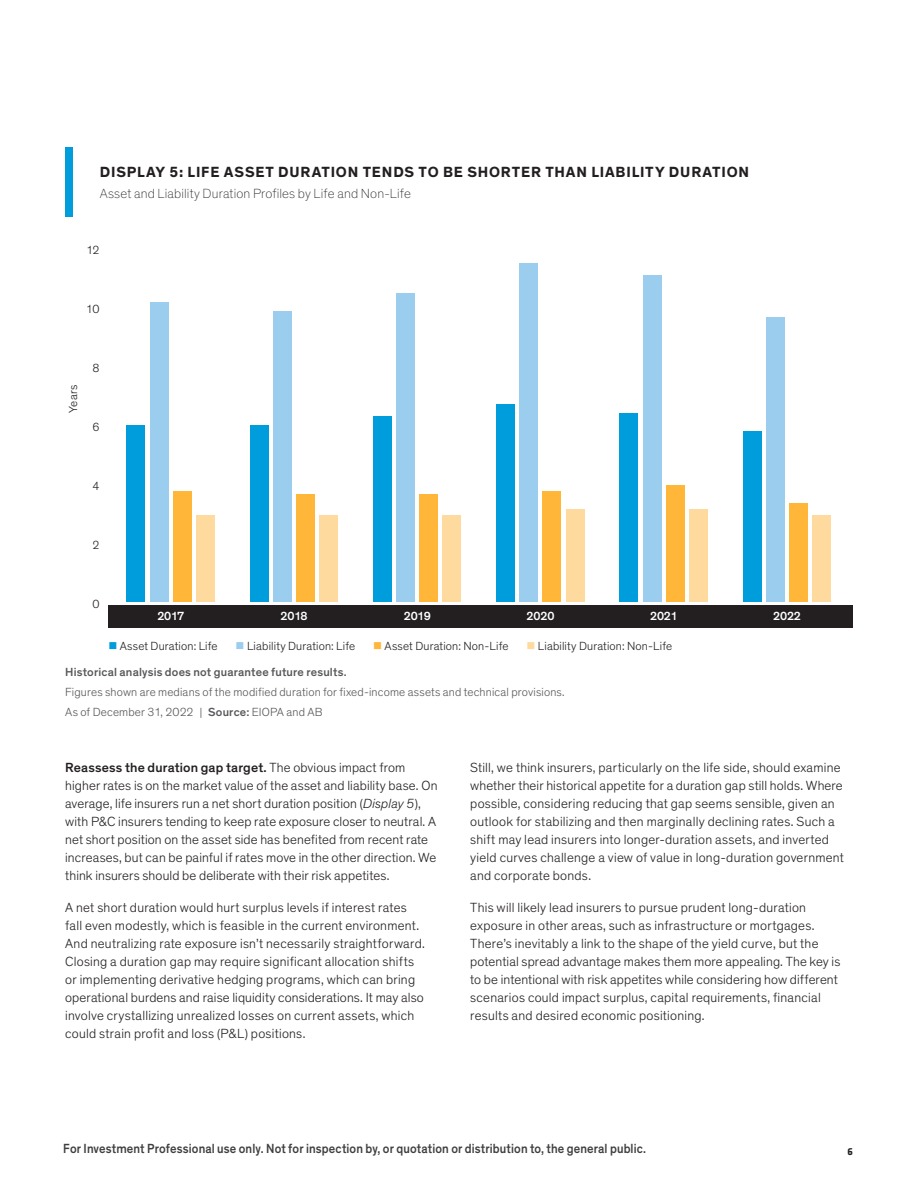
<style>
.page{position:relative;width:918px;height:1188px;background:#fff}
.page>*{position:absolute;margin:0;border:0;box-sizing:border-box;transform-origin:0 0}
.t1{font:700 15px "Theinhardt";letter-spacing:.055em;color:#231f20}
.t2{font:300 13.5px/18px "Theinhardt";letter-spacing:.015em;color:#231f20}
.t3{font:500 13.5px "Theinhardt";letter-spacing:.01em;color:#3e3e3f;scale:.9 1}
.t4{font:100 13.5px "Theinhardt";letter-spacing:.01em;color:#231f20}
.t5{font:300 12px/20.2px "Theinhardt";letter-spacing:.015em;color:#57585a}
.t6{font:300 12px "Theinhardt";letter-spacing:.015em;color:#231f20}
.t7{font:500 12px "Theinhardt";letter-spacing:.015em;color:#57585a}
.t8{font:500 12px "Theinhardt";letter-spacing:-.015em;color:#fff}
.t9{font:700 10.5px "Klavika";color:#231f20}
.s1{color:#009ddc}
.s2{color:#9bcdee}
.s3{color:#ffb639}
.s4{color:#ffda9f}
.s5{font-weight:500}
.s6{font-style:italic}
</style>
<div class="page">
<div style="left:65px;top:147px;width:8px;height:69px;background:#009ddc"></div>
<div style="left:108px;top:605px;width:745px;height:22px;background:#231f20"></div>
<div style="left:196px;top:515px;width:19px;height:86px;background:#ffda9f"></div>
<div style="left:319px;top:515px;width:19px;height:86px;background:#ffda9f"></div>
<div style="left:443px;top:515px;width:18px;height:86px;background:#ffda9f"></div>
<div style="left:566px;top:509px;width:18px;height:92px;background:#ffda9f"></div>
<div style="left:689px;top:509px;width:19px;height:92px;background:#ffda9f"></div>
<div style="left:812px;top:515px;width:19px;height:86px;background:#ffda9f"></div>
<div style="left:173px;top:491px;width:18px;height:110px;background:#ffb639"></div>
<div style="left:296px;top:494px;width:19px;height:107px;background:#ffb639"></div>
<div style="left:419px;top:494px;width:19px;height:107px;background:#ffb639"></div>
<div style="left:543px;top:491px;width:18px;height:110px;background:#ffb639"></div>
<div style="left:666px;top:485px;width:18px;height:116px;background:#ffb639"></div>
<div style="left:789px;top:503px;width:19px;height:98px;background:#ffb639"></div>
<div style="left:150px;top:302px;width:18px;height:299px;background:#9bcdee"></div>
<div style="left:273px;top:311px;width:19px;height:290px;background:#9bcdee"></div>
<div style="left:396px;top:293px;width:19px;height:308px;background:#9bcdee"></div>
<div style="left:520px;top:263px;width:18px;height:338px;background:#9bcdee"></div>
<div style="left:643px;top:275px;width:18px;height:326px;background:#9bcdee"></div>
<div style="left:766px;top:317px;width:19px;height:284px;background:#9bcdee"></div>
<div style="left:127px;top:425px;width:18px;height:176px;background:#009ddc"></div>
<div style="left:250px;top:425px;width:18px;height:176px;background:#009ddc"></div>
<div style="left:373px;top:416px;width:19px;height:185px;background:#009ddc"></div>
<div style="left:496px;top:404px;width:19px;height:197px;background:#009ddc"></div>
<div style="left:620px;top:413px;width:18px;height:188px;background:#009ddc"></div>
<div style="left:743px;top:431px;width:18px;height:170px;background:#009ddc"></div>
<p class="t1" style="left:100px;top:163px;width:651px">DISPLAY 5: LIFE ASSET DURATION TENDS TO BE SHORTER THAN LIABILITY DURATION</p>
<p class="t4" style="left:100px;top:186px;width:313px">Asset and Liability Duration Profiles by Life and Non-Life</p>
<p class="t6" style="left:86px;top:243px;width:15px">12</p>
<p class="t6" style="left:86px;top:302px;width:15px">10</p>
<p class="t6" style="left:66px;top:413px;width:30px;rotate:-90deg">Years</p>
<p class="t6" style="left:93px;top:361px;width:9px">8</p>
<p class="t6" style="left:93px;top:420px;width:9px">6</p>
<p class="t6" style="left:93px;top:479px;width:9px">4</p>
<p class="t6" style="left:93px;top:538px;width:9px">2</p>
<p class="t6" style="left:93px;top:597px;width:9px">0</p>
<p class="t8" style="left:157px;top:608px;width:28px">2017</p>
<p class="t8" style="left:281px;top:608px;width:29px">2018</p>
<p class="t8" style="left:404px;top:608px;width:29px">2019</p>
<p class="t8" style="left:527px;top:608px;width:29px">2020</p>
<p class="t8" style="left:650px;top:608px;width:29px">2021</p>
<p class="t8" style="left:773px;top:608px;width:29px">2022</p>
<p class="t6" style="left:108px;top:639px;width:111px"><span class="s1">■</span> Asset Duration: Life</p>
<p class="t6" style="left:236px;top:639px;width:121px"><span class="s2">■</span> Liability Duration: Life</p>
<p class="t6" style="left:373px;top:639px;width:137px"><span class="s3">■</span> Asset Duration: Non-Life</p>
<p class="t6" style="left:526px;top:639px;width:147px"><span class="s4">■</span> Liability Duration: Non-Life</p>
<p class="t7" style="left:65px;top:665px;width:283px">Historical analysis does not guarantee future results.</p>
<p class="t5" style="left:65px;top:682px;width:501px">Figures shown are medians of the modified duration for fixed-income assets and technical provisions.<br>As of December 31, 2022 | <span class="s5">Source:</span> EIOPA and AB</p>
<p class="t2" style="left:65px;top:759px;width:374px"><span class="s5">Reassess the duration gap target.</span> The obvious impact from higher rates is on the market value of the asset and liability base. On average, life insurers run a net short duration position (<span class="s6">Display 5</span>), with P&amp;C insurers tending to keep rate exposure closer to neutral. A net short position on the asset side has benefited from recent rate increases, but can be painful if rates move in the other direction. We think insurers should be deliberate with their risk appetites.</p>
<p class="t2" style="left:65px;top:898px;width:361px">A net short duration would hurt surplus levels if interest rates fall even modestly, which is feasible in the current environment.<br>And neutralizing rate exposure isn’t necessarily straightforward.<br>Closing a duration gap may require significant allocation shifts or implementing derivative hedging programs, which can bring operational burdens and raise liquidity considerations. It may also involve crystallizing unrealized losses on current assets, which could strain profit and loss (P&amp;L) positions.</p>
<p class="t2" style="left:470px;top:759px;width:375px">Still, we think insurers, particularly on the life side, should examine whether their historical appetite for a duration gap still holds. Where possible, considering reducing that gap seems sensible, given an outlook for stabilizing and then marginally declining rates. Such a shift may lead insurers into longer-duration assets, and inverted yield curves challenge a view of value in long-duration government and corporate bonds.</p>
<p class="t2" style="left:470px;top:898px;width:372px">This will likely lead insurers to pursue prudent long-duration exposure in other areas, such as infrastructure or mortgages.<br>There’s inevitably a link to the shape of the yield curve, but the potential spread advantage makes them more appealing. The key is to be intentional with risk appetites while considering how different scenarios could impact surplus, capital requirements, financial results and desired economic positioning.</p>
<p class="t3" style="left:63px;top:1140px;width:649px">For Investment Professional use only. Not for inspection by, or quotation or distribution to, the general public.</p>
<p class="t9" style="left:847px;top:1144px;width:7px">6</p>
</div>
